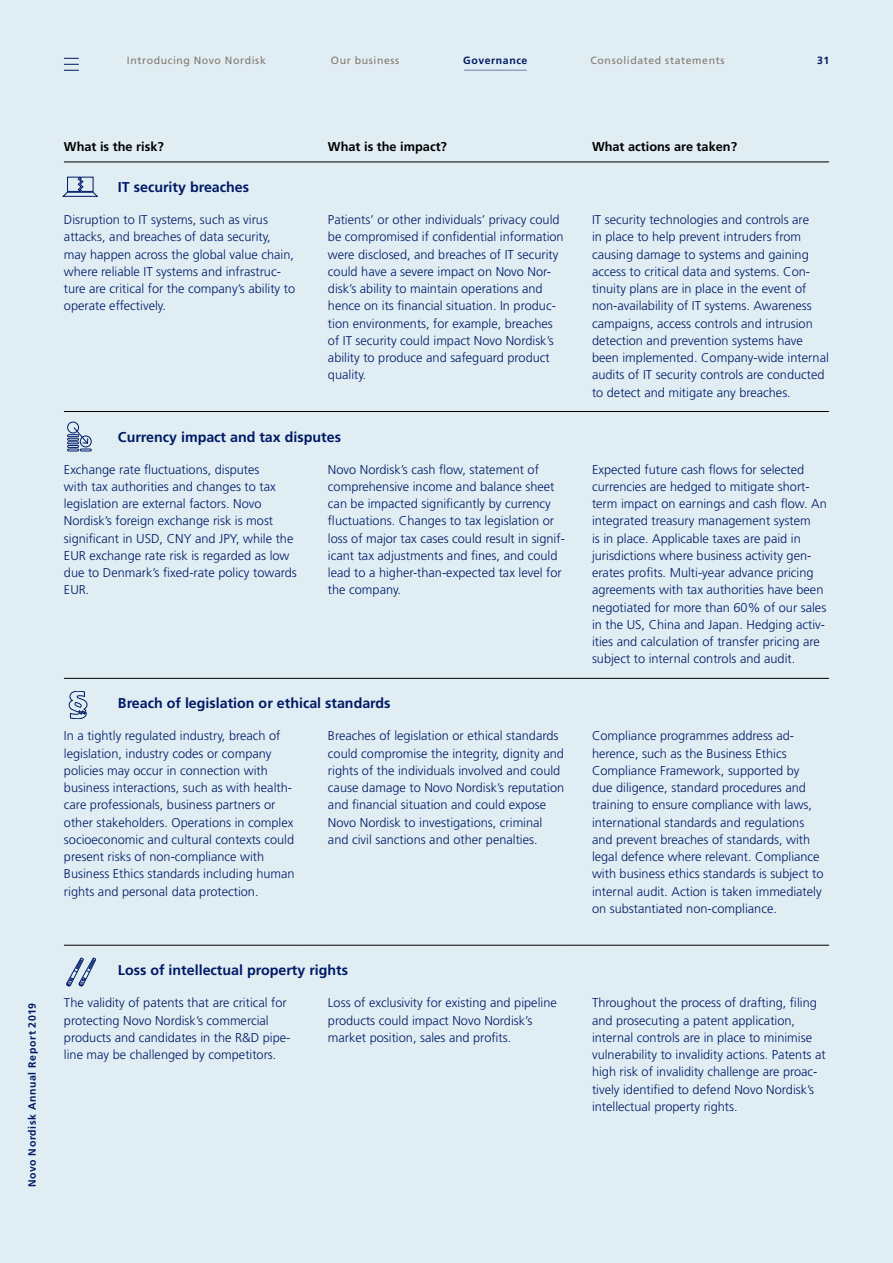
<style>
.page{position:relative;width:893px;height:1263px;background:#e0eef4}
.page>*{position:absolute;margin:0;border:0;box-sizing:border-box;transform-origin:0 0}
.Workiva_AR19_subhead{font:700 14.25px "Frutiger LT Std";color:#001965}
.Workiva_CustomStyle2{font:300 12.75px/17.2px "Frutiger LT Std";color:#001965}
.Workiva_CustomStyle3{font:700 12.75px "Frutiger LT Std";color:#000}
.Header_Roman_7_8_5{font:700 10.5px "Frutiger LT Std";letter-spacing:.055em;color:#001965}
.Header_Roman_7_8_5-2{font:10.5px "Frutiger LT Std";letter-spacing:.06em;color:#82786f}
.Header_Bold_7_8_5{font:10.5px "Frutiger LT Std";letter-spacing:.055em;color:#82786f}
</style>
<div class="page">
<svg style="left:62px;top:177px;width:36px;height:20px"></svg>
<div style="left:67px;top:422px;width:12px;height:11px;border:1px solid #001965;border-radius:50%"></div>
<svg style="left:67px;top:427px;width:24px;height:24px"></svg>
<svg style="left:69px;top:691px;width:18px;height:28px"></svg>
<svg style="left:66px;top:958px;width:30px;height:28px"></svg>
<hr style="left:64px;top:162px;width:237px;height:1px;background:#000">
<svg style="left:301px;top:162px;width:27px;height:1px"></svg>
<hr style="left:328px;top:162px;width:237px;height:1px;background:#000">
<svg style="left:565px;top:162px;width:27px;height:1px"></svg>
<hr style="left:592px;top:162px;width:237px;height:1px;background:#000">
<hr style="left:64px;top:411px;width:237px;height:1px;background:#000">
<svg style="left:301px;top:411px;width:27px;height:1px"></svg>
<hr style="left:328px;top:411px;width:237px;height:1px;background:#000">
<svg style="left:565px;top:411px;width:27px;height:1px"></svg>
<hr style="left:592px;top:411px;width:237px;height:1px;background:#000">
<hr style="left:64px;top:678px;width:237px;height:1px;background:#000">
<svg style="left:301px;top:678px;width:27px;height:1px"></svg>
<hr style="left:328px;top:678px;width:237px;height:1px;background:#000">
<svg style="left:565px;top:678px;width:27px;height:1px"></svg>
<hr style="left:592px;top:678px;width:237px;height:1px;background:#000">
<hr style="left:64px;top:945px;width:237px;height:1px;background:#000">
<svg style="left:301px;top:945px;width:27px;height:1px"></svg>
<hr style="left:328px;top:945px;width:237px;height:1px;background:#000">
<svg style="left:565px;top:945px;width:27px;height:1px"></svg>
<hr style="left:592px;top:945px;width:237px;height:1px;background:#000">
<svg style="left:64px;top:58px;width:15px;height:13px"></svg>
<hr style="left:464px;top:70px;width:63px;height:1px;background:#001965">
<p class="Header_Bold_7_8_5" style="left:127px;top:54px;width:140px">Introducing Novo Nordisk</p>
<p class="Header_Roman_7_8_5-2" style="left:331px;top:54px;width:70px">Our business</p>
<p class="Header_Roman_7_8_5" style="left:463px;top:54px;width:66px">Governance</p>
<p class="Header_Roman_7_8_5-2" style="left:591px;top:54px;width:136px">Consolidated statements</p>
<p class="Header_Roman_7_8_5" style="left:817px;top:54px;width:14px">31</p>
<p class="Header_Roman_7_8_5" style="left:26px;top:1187px;width:186px;rotate:-90deg">Novo Nordisk Annual Report 2019</p>
<p class="Workiva_CustomStyle3" style="left:64px;top:139px;width:101px">What is the risk?</p>
<p class="Workiva_CustomStyle3" style="left:328px;top:139px;width:121px">What is the impact?</p>
<p class="Workiva_CustomStyle3" style="left:592px;top:139px;width:147px">What actions are taken?</p>
<p class="Workiva_AR19_subhead" style="left:118px;top:179px;width:133px">IT security breaches</p>
<p class="Workiva_CustomStyle2" style="left:64px;top:211px;width:233px">Disruption to IT systems, such as virus attacks, and breaches of data security, may happen across the global value chain, where reliable IT systems and infrastruc&shy;ture are critical for the company’s ability to operate effectively.</p>
<p class="Workiva_CustomStyle2" style="left:328px;top:211px;width:237px">Patients’ or other individuals’ privacy could be compromised if confidential information were disclosed, and breaches of IT security could have a severe impact on Novo Nor&shy;disk’s ability to maintain operations and hence on its financial situation. In produc&shy;tion environments, for example, breaches of IT security could impact Novo Nordisk’s ability to produce and safeguard product quality.</p>
<p class="Workiva_CustomStyle2" style="left:592px;top:211px;width:238px">IT security technologies and controls are<br>in place to help prevent intruders from causing damage to systems and gaining access to critical data and systems. Con&shy;tinuity plans are in place in the event of non-availability of IT systems. Awareness campaigns, access controls and intrusion detection and prevention systems have been implemented. Company-wide internal audits of IT security controls are conducted to detect and mitigate any breaches.</p>
<p class="Workiva_AR19_subhead" style="left:118px;top:428px;width:225px">Currency impact and tax disputes</p>
<p class="Workiva_CustomStyle2" style="left:64px;top:461px;width:234px">Exchange rate fluctuations, disputes<br>with tax authorities and changes to tax legislation are external factors. Novo Nordisk’s foreign exchange risk is most significant in USD, CNY and JPY, while the EUR exchange rate risk is regarded as low due to Denmark’s fixed-rate policy towards EUR.</p>
<p class="Workiva_CustomStyle2" style="left:328px;top:461px;width:238px">Novo Nordisk’s cash flow, statement of comprehensive income and balance sheet can be impacted significantly by currency fluctuations. Changes to tax legislation or loss of major tax cases could result in signif&shy;icant tax adjustments and fines, and could lead to a higher-than-expected tax level for the company.</p>
<p class="Workiva_CustomStyle2" style="left:592px;top:461px;width:236px">Expected future cash flows for selected currencies are hedged to mitigate short&shy;term impact on earnings and cash flow. An integrated treasury management system<br>is in place. Applicable taxes are paid in jurisdictions where business activity gen&shy;erates profits. Multi-year advance pricing agreements with tax authorities have been negotiated for more than 60% of our sales in the US, China and Japan. Hedging activ&shy;ities and calculation of transfer pricing are subject to internal controls and audit.</p>
<p class="Workiva_AR19_subhead" style="left:118px;top:695px;width:274px">Breach of legislation or ethical standards</p>
<p class="Workiva_CustomStyle2" style="left:64px;top:728px;width:232px">In a tightly regulated industry, breach of legislation, industry codes or company policies may occur in connection with business interactions, such as with health&shy;care professionals, business partners or other stakeholders. Operations in complex socioeconomic and cultural contexts could present risks of non-compliance with Business Ethics standards including human rights and personal data protection.</p>
<p class="Workiva_CustomStyle2" style="left:328px;top:728px;width:238px">Breaches of legislation or ethical standards could compromise the integrity, dignity and rights of the individuals involved and could cause damage to Novo Nordisk’s reputation and financial situation and could expose Novo Nordisk to investigations, criminal and civil sanctions and other penalties.</p>
<p class="Workiva_CustomStyle2" style="left:592px;top:728px;width:233px">Compliance programmes address ad&shy;herence, such as the Business Ethics Compliance Framework, supported by<br>due diligence, standard procedures and training to ensure compliance with laws, international standards and regulations and prevent breaches of standards, with legal defence where relevant. Compliance with business ethics standards is subject to internal audit. Action is taken immediately on substantiated non-compliance.</p>
<p class="Workiva_AR19_subhead" style="left:118px;top:962px;width:232px">Loss of intellectual property rights</p>
<p class="Workiva_CustomStyle2" style="left:64px;top:994px;width:228px">The validity of patents that are critical for protecting Novo Nordisk’s commercial products and candidates in the R&amp;D pipe&shy;line may be challenged by competitors.</p>
<p class="Workiva_CustomStyle2" style="left:328px;top:994px;width:230px">Loss of exclusivity for existing and pipeline products could impact Novo Nordisk’s market position, sales and profits.</p>
<p class="Workiva_CustomStyle2" style="left:592px;top:994px;width:235px">Throughout the process of drafting, filing and prosecuting a patent application, internal controls are in place to minimise vulnerability to invalidity actions. Patents at high risk of invalidity challenge are proac&shy;tively identified to defend Novo Nordisk’s intellectual property rights.</p>
</div>
